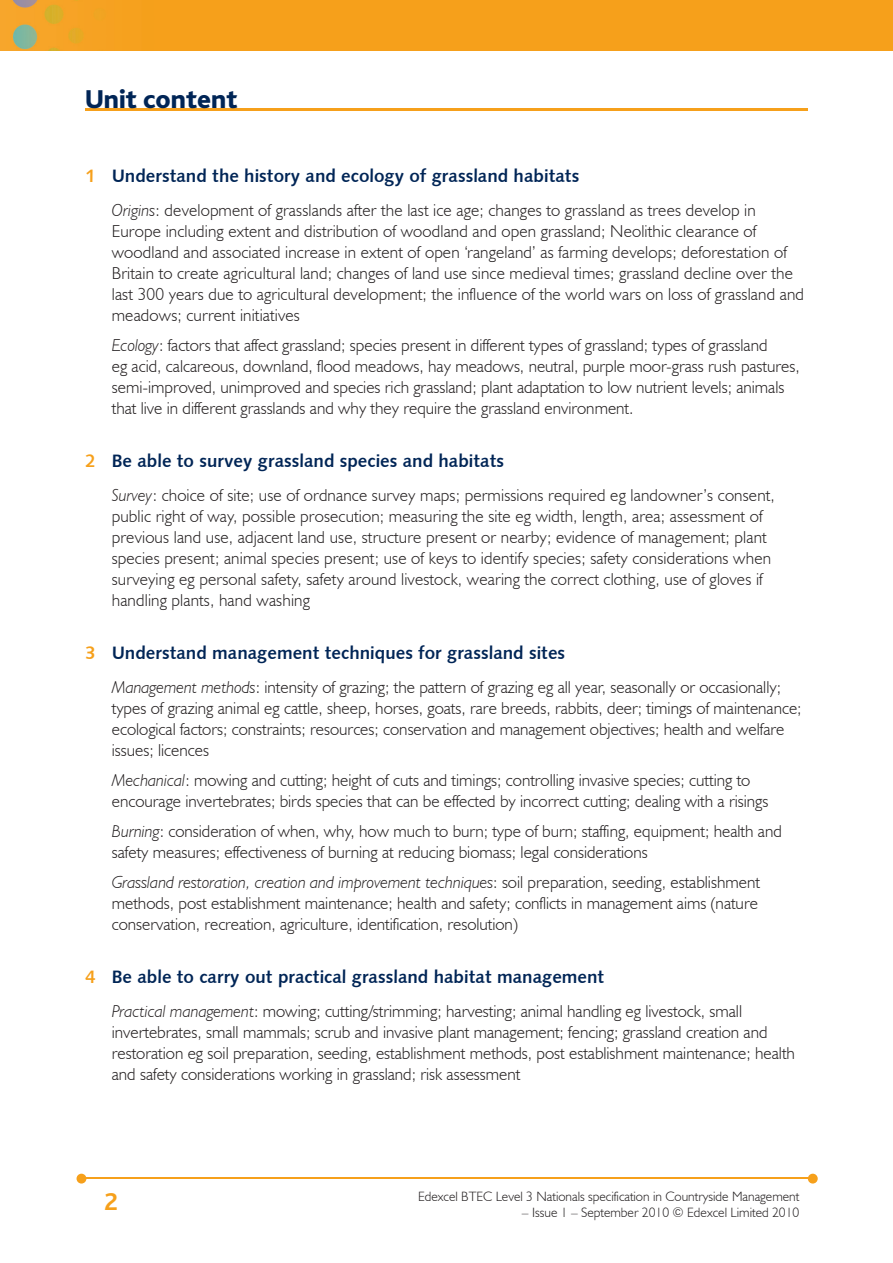
<style>
.page{position:relative;width:893px;height:1263px;background:#fff}
.page>*{position:absolute;margin:0;border:0;box-sizing:border-box;transform-origin:0 0}
.t1{font:800 27px "Bliss";color:#002556}
.t2{font:700 25.5px "Bliss";color:#f6a01b}
.t3{font:18px "Humanist 531 BT Bold A";color:#002556}
.t4{font:300 17.25px/21px "Humanist 521 BT";color:#231f20}
.t5{font:300 13.5px "Humanist 521 BT";color:#231f20}
.s1{color:#f6a01b}
.s2{font-style:italic}
</style>
<div class="page">
<img style="left:0;top:0;width:893px;height:51px">
<hr style="left:82px;top:1178px;width:728px;height:1px;background:#f6a01b">
<svg style="left:808px;top:1174px;width:10px;height:9px"></svg>
<svg style="left:77px;top:1174px;width:9px;height:9px"></svg>
<hr style="left:85px;top:108px;width:723px;height:2px;background:#f6a01b">
<h1 class="t1" style="left:85px;top:85px;width:154px">Unit content</h1>
<p class="t3" style="left:85px;top:164px;width:496px"><span class="s1">1</span> Understand the history and ecology of grassland habitats</p>
<p class="t4" style="left:112px;top:199px;width:694px"><span class="s2">Origins</span>: development of grasslands after the last ice age; changes to grassland as trees develop in Europe including extent and distribution of woodland and open grassland; Neolithic clearance of woodland and associated increase in extent of open ‘rangeland’ as farming develops; deforestation of Britain to create agricultural land; changes of land use since medieval times; grassland decline over the last 300 years due to agricultural development; the influence of the world wars on loss of grassland and meadows; current initiatives</p>
<p class="t4" style="left:112px;top:334px;width:689px"><span class="s2">Ecology</span>: factors that affect grassland; species present in different types of grassland; types of grassland<br>eg acid, calcareous, downland, flood meadows, hay meadows, neutral, purple moor-grass rush pastures, semi-improved, unimproved and species rich grassland; plant adaptation to low nutrient levels; animals that live in different grasslands and why they require the grassland environment.</p>
<p class="t3" style="left:85px;top:449px;width:421px"><span class="s1">2</span> Be able to survey grassland species and habitats</p>
<p class="t4" style="left:112px;top:484px;width:665px"><span class="s2">Survey</span>: choice of site; use of ordnance survey maps; permissions required eg landowner’s consent, public right of way, possible prosecution; measuring the site eg width, length, area; assessment of previous land use, adjacent land use, structure present or nearby; evidence of management; plant species present; animal species present; use of keys to identify species; safety considerations when surveying eg personal safety, safety around livestock, wearing the correct clothing, use of gloves if handling plants, hand washing</p>
<p class="t3" style="left:85px;top:641px;width:482px"><span class="s1">3</span> Understand management techniques for grassland sites</p>
<p class="t4" style="left:112px;top:676px;width:691px"><span class="s2">Management methods</span>: intensity of grazing; the pattern of grazing eg all year, seasonally or occasionally; types of grazing animal eg cattle, sheep, horses, goats, rare breeds, rabbits, deer; timings of maintenance; ecological factors; constraints; resources; conservation and management objectives; health and welfare issues; licences</p>
<p class="t4" style="left:112px;top:769px;width:658px"><span class="s2">Mechanical</span>: mowing and cutting; height of cuts and timings; controlling invasive species; cutting to encourage invertebrates; birds species that can be effected by incorrect cutting; dealing with a risings</p>
<p class="t4" style="left:112px;top:820px;width:671px"><span class="s2">Burning</span>: consideration of when, why, how much to burn; type of burn; staffing, equipment; health and safety measures; effectiveness of burning at reducing biomass; legal considerations</p>
<p class="t4" style="left:112px;top:871px;width:650px;text-align:justify"><span class="s2">Grassland restoration, creation and improvement techniques</span>: soil preparation, seeding, establishment methods, post establishment maintenance; health and safety; conflicts in management aims (nature conservation, recreation, agriculture, identification, resolution)</p>
<p class="t3" style="left:85px;top:965px;width:521px"><span class="s1">4</span> Be able to carry out practical grassland habitat management</p>
<p class="t4" style="left:112px;top:1000px;width:685px"><span class="s2">Practical management</span>: mowing; cutting/strimming; harvesting; animal handling eg livestock, small invertebrates, small mammals; scrub and invasive plant management; fencing; grassland creation and restoration eg soil preparation, seeding, establishment methods, post establishment maintenance; health and safety considerations working in grassland; risk assessment</p>
<h2 class="t2" style="left:104px;top:1189px;width:15px">2</h2>
<p class="t5" style="left:418px;top:1188px;width:383px">Edexcel BTEC Level 3 Nationals specification in Countryside Management</p>
<p class="t5" style="left:522px;top:1204px;width:279px">– Issue 1 – September 2010 © Edexcel Limited 2010</p>
</div>
